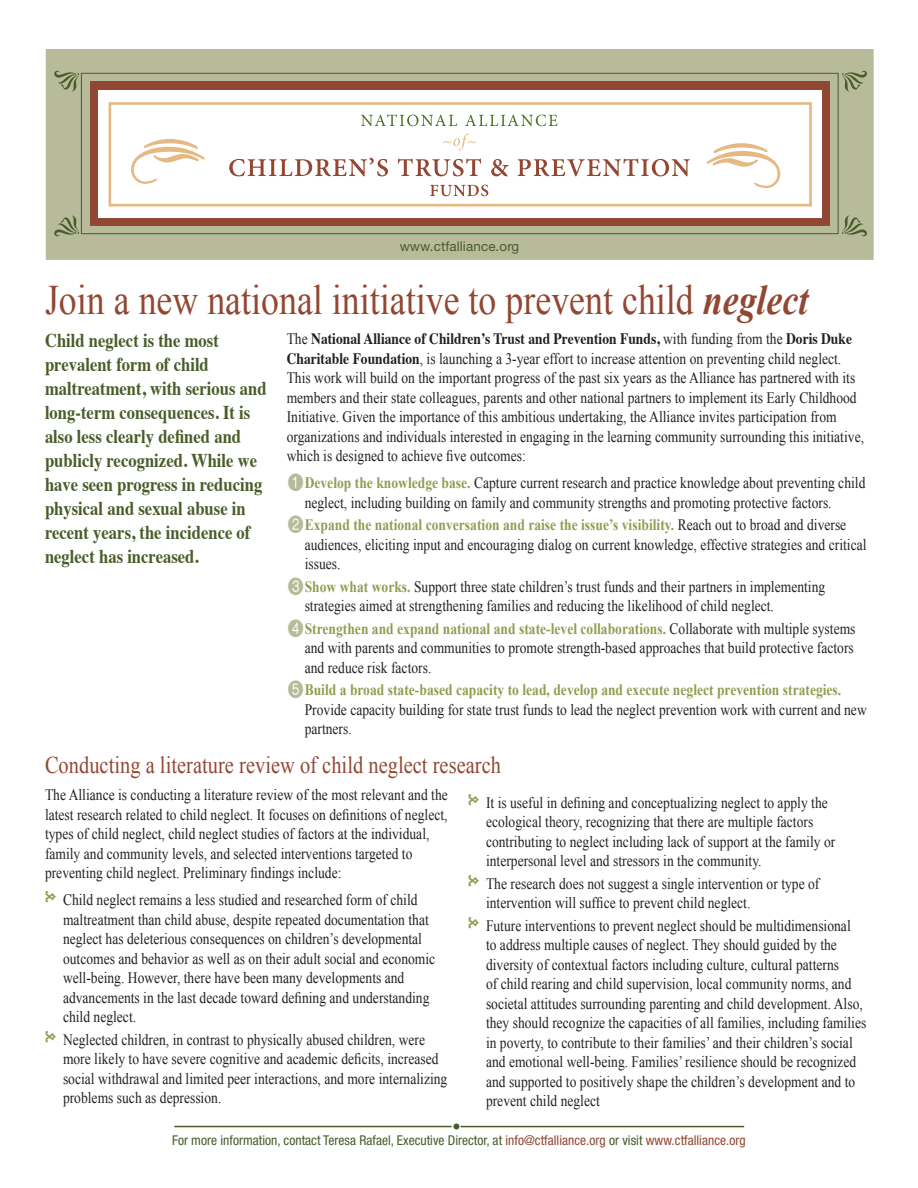
<style>
.page{position:relative;width:918px;height:1188px;background:#fff}
.page>*{position:absolute;margin:0;border:0;box-sizing:border-box;transform-origin:0 0}
.t1{font:42px "Times New Roman";color:#924732;scale:.85 1}
.t2{font:24px "Times New Roman";color:#924732;scale:.85 1}
.t3{font:700 19.5px/24px "Times";color:#495c29;scale:.85 1}
.t4{font:15.9px/19.5px "Times New Roman";color:#231f20;scale:.85 1}
.t5{font:700 15.9px "Times";color:#231f20;scale:.85 1}
.t6{font:condensed 13.5px "Helvetica Neue";color:#495c29}
.t7{font:13.35px "Helvetica Neue";letter-spacing:.01em;color:#495c29}
.s1{font-weight:700;font-style:italic}
.s2{font-family:"Times New Roman";font-weight:400}
.s3{font-family:"Times";font-weight:700}
.s4{font-family:"Circle Frame Neg";font-size:24px;color:#b7bb9a}
.s5{font-weight:700;color:#939b50}
.s6{color:#924732}
</style>
<div class="page">
<div style="left:47px;top:50px;width:826px;height:209px;background:#b7bb9a"></div>
<div style="left:46px;top:49px;width:828px;height:211px;border:2px solid #b7bb9a"></div>
<div style="left:81px;top:73px;width:757px;height:161px;border:1px solid #495c29"></div>
<div style="left:90px;top:81px;width:739px;height:145px;background:#924732"></div>
<div style="left:98px;top:90px;width:724px;height:127px;background:#fff"></div>
<div style="left:109px;top:102px;width:703px;height:104px;background:#fff;border:3px solid #e5b981"></div>
<svg style="left:361px;top:114px;width:96px;height:12px"></svg>
<svg style="left:465px;top:115px;width:93px;height:11px"></svg>
<svg style="left:443px;top:134px;width:33px;height:16px"></svg>
<svg style="left:229px;top:158px;width:159px;height:18px"></svg>
<svg style="left:398px;top:159px;width:83px;height:17px"></svg>
<svg style="left:491px;top:159px;width:18px;height:17px"></svg>
<svg style="left:518px;top:159px;width:172px;height:17px"></svg>
<svg style="left:430px;top:185px;width:58px;height:11px"></svg>
<svg style="left:131px;top:139px;width:74px;height:45px"></svg>
<svg style="left:706px;top:143px;width:75px;height:45px"></svg>
<svg style="left:842px;top:71px;width:25px;height:21px"></svg>
<svg style="left:54px;top:71px;width:25px;height:21px"></svg>
<svg style="left:842px;top:215px;width:25px;height:21px"></svg>
<svg style="left:54px;top:215px;width:25px;height:21px"></svg>
<svg style="left:453px;top:1124px;width:6px;height:6px"></svg>
<hr style="left:461px;top:1126px;width:283px;height:1px;background:#495c29">
<hr style="left:175px;top:1126px;width:276px;height:1px;background:#495c29">
<p class="t7" style="left:400px;top:238px;width:121px">www.ctfalliance.org</p>
<h1 class="t1" style="left:45px;top:271px;width:900px">Join a new national initiative to prevent child <span class="s1">neglect</span></h1>
<p class="t3" style="left:45px;top:326px;width:262px">Child neglect is the most prevalent form of child maltreatment, with serious and long-term consequences. It is also less clearly defined and publicly recognized. While we have seen progress in reducing physical and sexual abuse in recent years, the incidence of neglect has increased.</p>
<p class="t5" style="left:287px;top:324px;width:667px"><span class="s2">The</span> National Alliance of Children’s Trust and Prevention Funds, <span class="s2">with funding from the</span> Doris Duke</p>
<p class="t4" style="left:287px;top:349px;width:681px"><span class="s3">Charitable Foundation</span>, is launching a 3-year effort to increase attention on preventing child neglect.<br>This work will build on the important progress of the past six years as the Alliance has partnered with its members and their state colleagues, parents and other national partners to implement its Early Childhood Initiative. Given the importance of this ambitious undertaking, the Alliance invites participation from organizations and individuals interested in engaging in the learning community surrounding this initiative, which is designed to achieve five outcomes:</p>
<p class="t4" style="left:305px;top:473px;width:661px;text-indent:-18px"><span class="s4">1</span><span class="s5">Develop the knowledge base.</span> Capture current research and practice knowledge about preventing child neglect, including building on family and community strengths and promoting protective factors.</p>
<p class="t4" style="left:305px;top:515px;width:662px;text-indent:-18px"><span class="s4">2</span><span class="s5">Expand the national conversation and raise the issue’s visibility.</span> Reach out to broad and diverse audiences, eliciting input and encouraging dialog on current knowledge, effective strategies and critical issues.</p>
<p class="t4" style="left:305px;top:577px;width:614px;text-indent:-18px"><span class="s4">3</span><span class="s5">Show what works.</span> Support three state children’s trust funds and their partners in implementing strategies aimed at strengthening families and reducing the likelihood of child neglect.</p>
<p class="t4" style="left:305px;top:619px;width:650px;text-align:justify;text-indent:-18px"><span class="s4">4</span><span class="s5">Strengthen and expand national and state-level collaborations.</span> Collaborate with multiple systems and with parents and communities to promote strength-based approaches that build protective factors and reduce risk factors.</p>
<p class="t4" style="left:305px;top:680px;width:663px;text-indent:-18px"><span class="s4">5</span><span class="s5">Build a broad state-based capacity to lead, develop and execute neglect prevention strategies.<br></span>Provide capacity building for state trust funds to lead the neglect prevention work with current and new partners.</p>
<h2 class="t2" style="left:45px;top:748px;width:538px">Conducting a literature review of child neglect research</h2>
<p class="t4" style="left:45px;top:785px;width:475px">The Alliance is conducting a literature review of the most relevant and the latest research related to child neglect. It focuses on definitions of neglect, types of child neglect, child neglect studies of factors at the individual, family and community levels, and selected interventions targeted to preventing child neglect. Preliminary findings include:</p>
<p class="t4" style="left:63px;top:890px;width:439px">Child neglect remains a less studied and researched form of child maltreatment than child abuse, despite repeated documentation that neglect has deleterious consequences on children’s developmental outcomes and behavior as well as on their adult social and economic well-being. However, there have been many developments and advancements in the last decade toward defining and understanding child neglect.</p>
<p class="t4" style="left:63px;top:1030px;width:454px">Neglected children, in contrast to physically abused children, were more likely to have severe cognitive and academic deficits, increased social withdrawal and limited peer interactions, and more internalizing problems such as depression.</p>
<p class="t4" style="left:486px;top:793px;width:413px">It is useful in defining and conceptualizing neglect to apply the ecological theory, recognizing that there are multiple factors contributing to neglect including lack of support at the family or interpersonal level and stressors in the community.</p>
<p class="t4" style="left:486px;top:874px;width:394px">The research does not suggest a single intervention or type of intervention will suffice to prevent child neglect.</p>
<p class="t4" style="left:486px;top:916px;width:449px">Future interventions to prevent neglect should be multidimensional<br>to address multiple causes of neglect. They should guided by the diversity of contextual factors including culture, cultural patterns<br>of child rearing and child supervision, local community norms, and societal attitudes surrounding parenting and child development. Also, they should recognize the capacities of all families, including families in poverty, to contribute to their families’ and their children’s social and emotional well-being. Families’ resilience should be recognized and supported to positively shape the children’s development and to prevent child neglect</p>
<p class="t6" style="left:172px;top:1132px;width:575px">For more information, contact Teresa Rafael, Executive Director, at <span class="s6">info@ctfalliance.org</span> or visit <span class="s6">www.ctfalliance.org</span></p>
</div>
